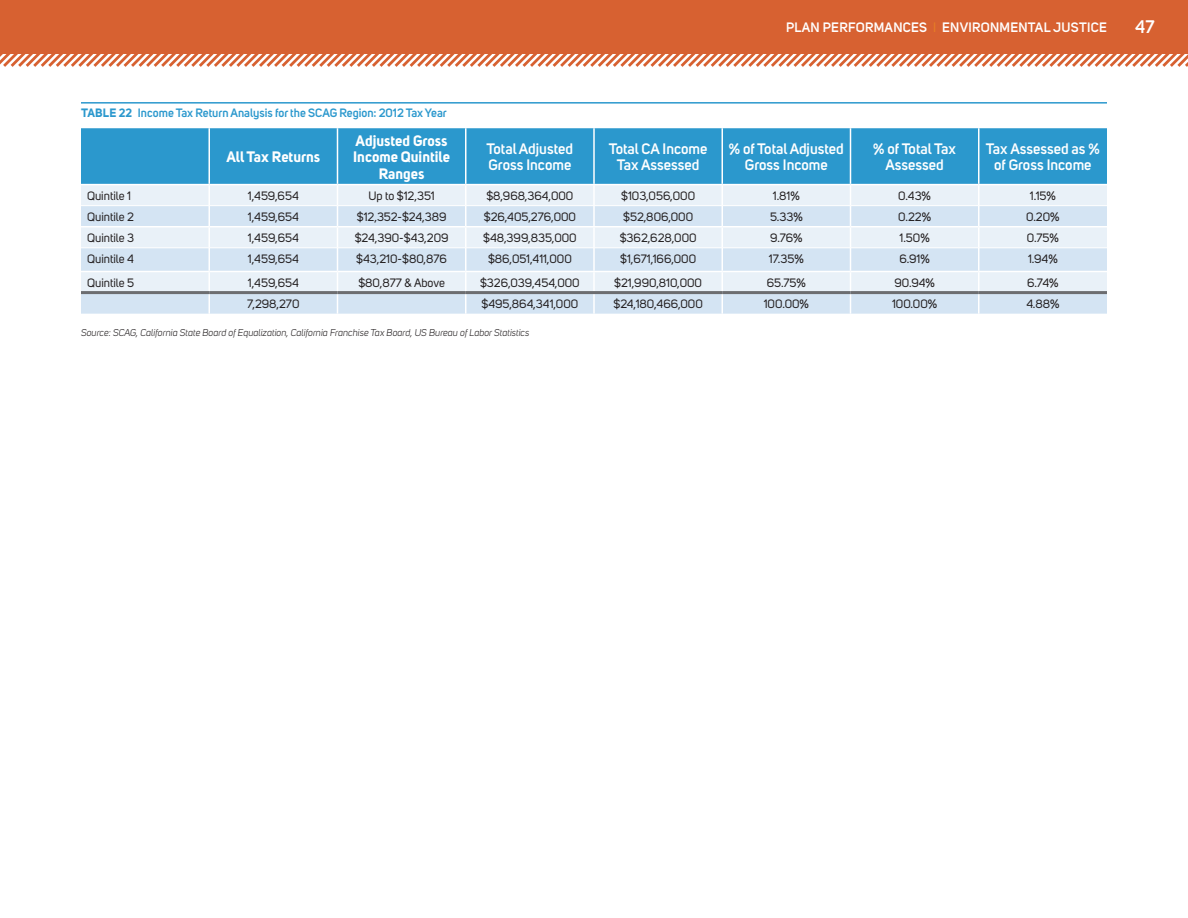
<style>
.page{position:relative;width:1188px;height:918px;background:#fff}
.page>*{position:absolute;margin:0;border:0;box-sizing:border-box;transform-origin:0 0}
.t1{font:600 18px "Uni Sans";color:#fff}
.Table_Column_Heading{font:600 15px/16.5px "Uni Sans";color:#fff;text-align:center}
.Table_Column_Heading-2{font:700 15px/16.5px "Uni Sans";color:#fff;text-align:center}
.t2{font:600 13.5px "Uni Sans";letter-spacing:.02em;color:#fff}
.Table_BodyText{font:12px "Uni Sans";color:#231f20}
.t3{font:600 12px "Uni Sans";color:#2b98cd}
.Table_BodyTextLeft{font:12px "Uni Sans";color:#231f20}
.t4{font:700 12px "Uni Sans";color:#2b98cd}
.Source{font:italic 9.75px "Uni Sans";color:#231f20}
.s1{font-weight:400;color:#e67d25}
.s2{font-weight:700}
</style>
<div class="page">
<div style="left:0;top:0;width:1188px;height:54px;background:#d76131"></div>
<svg style="left:0;top:54px;width:1188px;height:13px"></svg>
<hr style="left:81px;top:102px;width:1026px;height:2px;background:#2b98cd">
<div style="left:81px;top:128px;width:1026px;height:56px;background:#2b98cd"></div>
<div style="left:81px;top:185px;width:1026px;height:20px;background:#e9f1f8"></div>
<svg style="left:81px;top:206px;width:1026px;height:108px;background:#dce9f5"></svg>
<hr style="left:208px;top:128px;width:2px;height:56px;background:#fff">
<hr style="left:337px;top:128px;width:1px;height:56px;background:#fff">
<hr style="left:465px;top:128px;width:1px;height:56px;background:#fff">
<hr style="left:593px;top:128px;width:2px;height:56px;background:#fff">
<hr style="left:722px;top:128px;width:1px;height:56px;background:#fff">
<hr style="left:850px;top:128px;width:1px;height:56px;background:#fff">
<hr style="left:978px;top:128px;width:2px;height:56px;background:#fff">
<hr style="left:208px;top:185px;width:2px;height:20px;background:#fff">
<hr style="left:593px;top:185px;width:2px;height:20px;background:#fff">
<hr style="left:978px;top:185px;width:2px;height:20px;background:#fff">
<hr style="left:208px;top:206px;width:2px;height:20px;background:#fff">
<hr style="left:593px;top:206px;width:2px;height:20px;background:#fff">
<hr style="left:978px;top:206px;width:2px;height:20px;background:#fff">
<hr style="left:81px;top:226px;width:128px;height:1px;background:#fff">
<hr style="left:209px;top:226px;width:129px;height:1px;background:#fff">
<hr style="left:208px;top:227px;width:2px;height:21px;background:#fff">
<hr style="left:338px;top:226px;width:128px;height:1px;background:#fff">
<hr style="left:466px;top:226px;width:128px;height:1px;background:#fff">
<hr style="left:594px;top:226px;width:128px;height:1px;background:#fff">
<hr style="left:593px;top:227px;width:2px;height:21px;background:#fff">
<hr style="left:722px;top:226px;width:128px;height:1px;background:#fff">
<hr style="left:850px;top:226px;width:129px;height:1px;background:#fff">
<hr style="left:979px;top:226px;width:128px;height:1px;background:#fff">
<hr style="left:978px;top:227px;width:2px;height:21px;background:#fff">
<hr style="left:208px;top:248px;width:2px;height:23px;background:#fff">
<hr style="left:593px;top:248px;width:2px;height:23px;background:#fff">
<hr style="left:978px;top:248px;width:2px;height:23px;background:#fff">
<hr style="left:81px;top:271px;width:128px;height:1px;background:#fff">
<hr style="left:209px;top:271px;width:129px;height:1px;background:#fff">
<svg style="left:208px;top:272px;width:2px;height:19px"></svg>
<hr style="left:338px;top:271px;width:128px;height:1px;background:#fff">
<hr style="left:466px;top:271px;width:128px;height:1px;background:#fff">
<hr style="left:594px;top:271px;width:128px;height:1px;background:#fff">
<svg style="left:593px;top:272px;width:2px;height:19px"></svg>
<hr style="left:722px;top:271px;width:128px;height:1px;background:#fff">
<hr style="left:850px;top:271px;width:129px;height:1px;background:#fff">
<hr style="left:979px;top:271px;width:128px;height:1px;background:#fff">
<svg style="left:978px;top:272px;width:2px;height:19px"></svg>
<hr style="left:208px;top:294px;width:2px;height:20px;background:#fff">
<svg style="left:337px;top:185px;width:1px;height:129px"></svg>
<svg style="left:465px;top:185px;width:1px;height:129px"></svg>
<hr style="left:593px;top:294px;width:2px;height:20px;background:#fff">
<svg style="left:722px;top:185px;width:1px;height:129px"></svg>
<svg style="left:850px;top:185px;width:1px;height:129px"></svg>
<hr style="left:978px;top:294px;width:2px;height:20px;background:#fff">
<hr style="left:209px;top:205px;width:129px;height:1px;background:#fff">
<hr style="left:338px;top:205px;width:128px;height:1px;background:#fff">
<hr style="left:722px;top:205px;width:128px;height:1px;background:#fff">
<hr style="left:850px;top:205px;width:129px;height:1px;background:#fff">
<hr style="left:81px;top:248px;width:128px;height:1px;background:#fff">
<hr style="left:209px;top:248px;width:129px;height:1px;background:#fff">
<hr style="left:338px;top:248px;width:128px;height:1px;background:#fff">
<hr style="left:466px;top:248px;width:128px;height:1px;background:#fff">
<hr style="left:594px;top:248px;width:128px;height:1px;background:#fff">
<hr style="left:722px;top:248px;width:128px;height:1px;background:#fff">
<hr style="left:850px;top:248px;width:129px;height:1px;background:#fff">
<hr style="left:979px;top:248px;width:128px;height:1px;background:#fff">
<hr style="left:81px;top:291px;width:128px;height:3px;background:#6c6d70">
<hr style="left:209px;top:291px;width:129px;height:3px;background:#6c6d70">
<hr style="left:338px;top:291px;width:128px;height:3px;background:#6c6d70">
<hr style="left:466px;top:291px;width:128px;height:3px;background:#6c6d70">
<hr style="left:594px;top:291px;width:128px;height:3px;background:#6c6d70">
<hr style="left:722px;top:291px;width:128px;height:3px;background:#6c6d70">
<hr style="left:850px;top:291px;width:129px;height:3px;background:#6c6d70">
<hr style="left:979px;top:291px;width:128px;height:3px;background:#6c6d70">
<p class="t2" style="left:786px;top:17px;width:322px">PLAN PERFORMANCES <span class="s1">I</span> ENVIRONMENTAL JUSTICE</p>
<h1 class="t1" style="left:1135px;top:13px;width:21px">47</h1>
<p class="t4" style="left:81px;top:105px;width:15px">Table</p>
<p class="t3" style="left:119px;top:104px;width:330px"><span class="s2">22</span> Income Tax Return Analysis for the SCAG Region: 2012 Tax Year</p>
<p class="Table_Column_Heading-2" style="left:226px;top:148px;width:95px">All Tax Returns</p>
<p class="Table_Column_Heading-2" style="left:353px;top:132px;width:98px">Adjusted Gross<br>Income Quintile<br>Ranges</p>
<p class="Table_Column_Heading" style="left:487px;top:139px;width:88px;text-align:left">Total Adjusted<br>Gross Income</p>
<p class="Table_Column_Heading" style="left:609px;top:139px;width:100px">Total CA Income<br>Tax Assessed</p>
<p class="Table_Column_Heading" style="left:729px;top:139px;width:116px">% of Total Adjusted<br>Gross Income</p>
<p class="Table_Column_Heading" style="left:873px;top:139px;width:84px">% of Total Tax<br>Assessed</p>
<p class="Table_Column_Heading" style="left:986px;top:139px;width:116px">Tax Assessed as % of Gross Income</p>
<p class="Table_BodyTextLeft" style="left:87px;top:189px;width:45px">Quintile 1</p>
<p class="Table_BodyText" style="left:248px;top:189px;width:52px">1,459,654</p>
<p class="Table_BodyText" style="left:369px;top:189px;width:68px">Up to $12,351</p>
<p class="Table_BodyText" style="left:486px;top:189px;width:89px">$8,968,364,000</p>
<p class="Table_BodyText" style="left:621px;top:189px;width:75px">$103,056,000</p>
<p class="Table_BodyText" style="left:773px;top:189px;width:28px">1.81%</p>
<p class="Table_BodyText" style="left:898px;top:189px;width:34px">0.43%</p>
<p class="Table_BodyText" style="left:1030px;top:189px;width:27px">1.15%</p>
<p class="Table_BodyTextLeft" style="left:87px;top:210px;width:48px">Quintile 2</p>
<p class="Table_BodyText" style="left:248px;top:210px;width:52px">1,459,654</p>
<p class="Table_BodyText" style="left:357px;top:210px;width:91px">$12,352-$24,389</p>
<p class="Table_BodyText" style="left:484px;top:210px;width:94px">$26,405,276,000</p>
<p class="Table_BodyText" style="left:623px;top:210px;width:72px">$52,806,000</p>
<p class="Table_BodyText" style="left:770px;top:210px;width:34px">5.33%</p>
<p class="Table_BodyText" style="left:898px;top:210px;width:34px">0.22%</p>
<p class="Table_BodyText" style="left:1026px;top:210px;width:35px">0.20%</p>
<p class="Table_BodyTextLeft" style="left:87px;top:231px;width:49px">Quintile 3</p>
<p class="Table_BodyText" style="left:248px;top:231px;width:52px">1,459,654</p>
<p class="Table_BodyText" style="left:355px;top:231px;width:95px">$24,390-$43,209</p>
<p class="Table_BodyText" style="left:483px;top:231px;width:95px">$48,399,835,000</p>
<p class="Table_BodyText" style="left:620px;top:231px;width:78px">$362,628,000</p>
<p class="Table_BodyText" style="left:770px;top:231px;width:34px">9.76%</p>
<p class="Table_BodyText" style="left:900px;top:231px;width:32px">1.50%</p>
<p class="Table_BodyText" style="left:1027px;top:231px;width:34px">0.75%</p>
<p class="Table_BodyTextLeft" style="left:87px;top:252px;width:48px">Quintile 4</p>
<p class="Table_BodyText" style="left:248px;top:252px;width:52px">1,459,654</p>
<p class="Table_BodyText" style="left:356px;top:252px;width:92px">$43,210-$80,876</p>
<p class="Table_BodyText" style="left:488px;top:252px;width:85px">$86,051,411,000</p>
<p class="Table_BodyText" style="left:620px;top:252px;width:77px">$1,671,166,000</p>
<p class="Table_BodyText" style="left:769px;top:252px;width:36px">17.35%</p>
<p class="Table_BodyText" style="left:900px;top:252px;width:32px">6.91%</p>
<p class="Table_BodyText" style="left:1028px;top:252px;width:31px">1.94%</p>
<p class="Table_BodyTextLeft" style="left:87px;top:275px;width:49px">Quintile 5</p>
<p class="Table_BodyText" style="left:248px;top:275px;width:52px">1,459,654</p>
<p class="Table_BodyText" style="left:358px;top:275px;width:88px">$80,877 &amp; Above</p>
<p class="Table_BodyText" style="left:480px;top:275px;width:101px">$326,039,454,000</p>
<p class="Table_BodyText" style="left:614px;top:275px;width:89px">$21,990,810,000</p>
<p class="Table_BodyText" style="left:767px;top:275px;width:41px">65.75%</p>
<p class="Table_BodyText" style="left:894px;top:275px;width:42px">90.94%</p>
<p class="Table_BodyText" style="left:1027px;top:275px;width:33px">6.74%</p>
<p class="Table_BodyText" style="left:247px;top:297px;width:54px">7,298,270</p>
<p class="Table_BodyText" style="left:482px;top:297px;width:98px">$495,864,341,000</p>
<p class="Table_BodyText" style="left:613px;top:297px;width:91px">$24,180,466,000</p>
<p class="Table_BodyText" style="left:764px;top:297px;width:47px">100.00%</p>
<p class="Table_BodyText" style="left:892px;top:297px;width:47px">100.00%</p>
<p class="Table_BodyText" style="left:1026px;top:297px;width:35px">4.88%</p>
<p class="Source" style="left:81px;top:327px;width:450px">Source: SCAG, California State Board of Equalization, California Franchise Tax Board, US Bureau of Labor Statistics</p>
</div>
